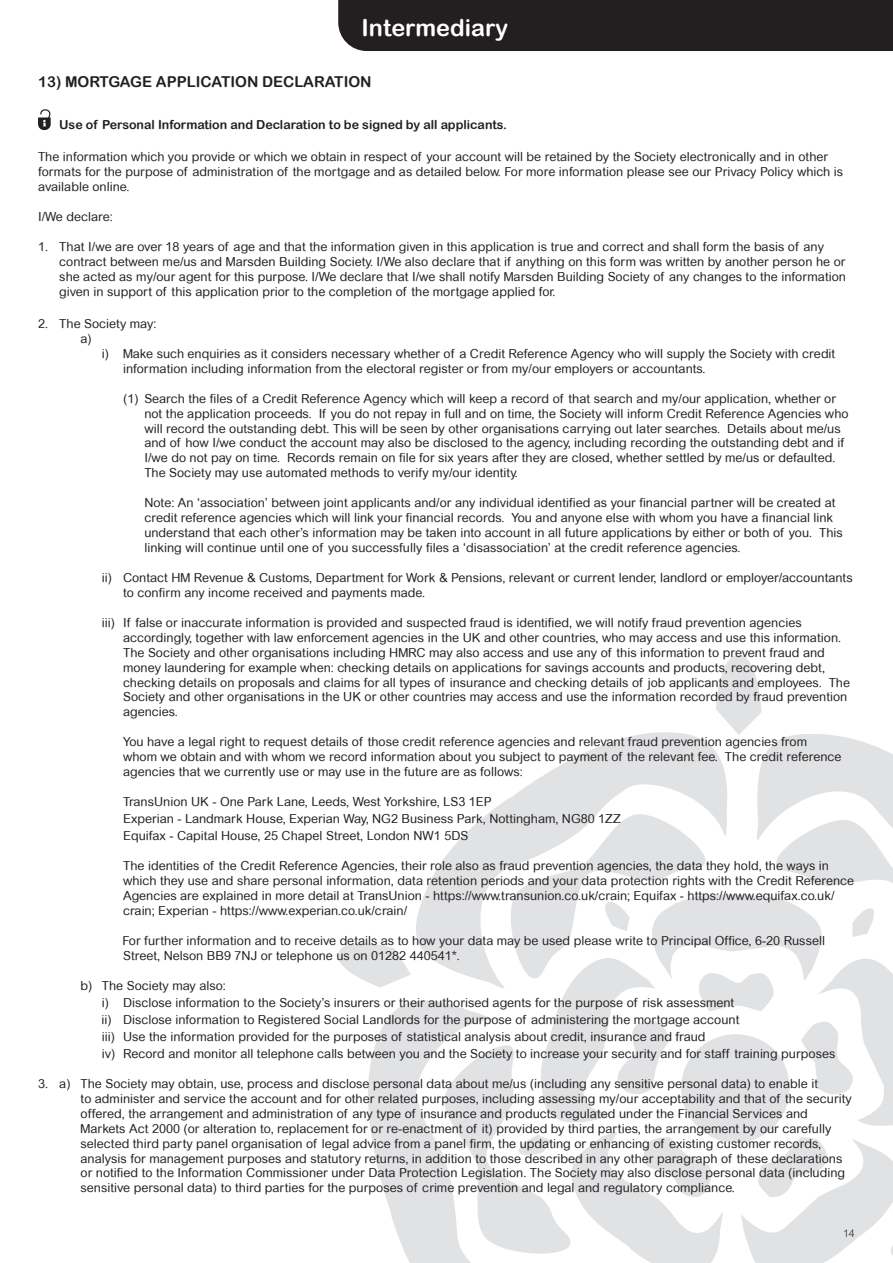
<style>
.page{position:relative;width:893px;height:1263px;background:#fff}
.page>*{position:absolute;margin:0;border:0;box-sizing:border-box;transform-origin:0 0}
.t1{font:23.4px "Arial Rounded MT Bold";color:#fff}
.Heading{font:15px "Arial Rounded MT Bold";color:#231f20}
.tabs{font:12.45px/15px "Arial Rounded MT";color:#231f20}
.tabs-2{font:12.45px "Arial Rounded MT Bold";color:#231f20}
.t2{font:300 10.5px "Arial Rounded MT Std";color:#231f20}
</style>
<div class="page">
<svg style="left:368px;top:987px;width:66px;height:276px;fill:#e1e2e4"></svg>
<svg style="left:338px;top:943px;width:69px;height:44px"></svg>
<svg style="left:407px;top:875px;width:27px;height:115px"></svg>
<svg style="left:434px;top:655px;width:459px;height:608px"></svg>
<div style="left:338px;top:0;width:555px;height:51px;background:#231f20"></div>
<svg style="left:38px;top:109px;width:13px;height:21px"></svg>
<h1 class="t1" style="left:362px;top:14px;width:148px">Intermediary</h1>
<p class="Heading" style="left:38px;top:73px;width:335px">13) MORTGAGE APPLICATION DECLARATION</p>
<p class="tabs-2" style="left:59px;top:118px;width:449px">Use of Personal Information and Declaration to be signed by all applicants.</p>
<p class="tabs" style="left:38px;top:150px;width:807px">The information which you provide or which we obtain in respect of your account will be retained by the Society electronically and in other formats for the purpose of administration of the mortgage and as detailed below. For more information please see our Privacy Policy which is available online.</p>
<p class="tabs" style="left:38px;top:209px;width:76px">I/We declare:</p>
<p class="tabs" style="left:59px;top:239px;width:788px;text-indent:-21px">1. That I/we are over 18 years of age and that the information given in this application is true and correct and shall form the basis of any contract between me/us and Marsden Building Society. I/We also declare that if anything on this form was written by another person he or she acted as my/our agent for this purpose. I/We declare that I/we shall notify Marsden Building Society of any changes to the information given in support of this application prior to the completion of the mortgage applied for.</p>
<p class="tabs" style="left:38px;top:316px;width:120px">2. The Society may:</p>
<p class="tabs" style="left:81px;top:331px;width:13px">a)</p>
<p class="tabs" style="left:123px;top:346px;width:714px;text-indent:-21px">i) Make such enquiries as it considers necessary whether of a Credit Reference Agency who will supply the Society with credit information including information from the electoral register or from my/our employers or accountants.</p>
<p class="tabs" style="left:144px;top:391px;width:706px;text-indent:-21px">(1) Search the files of a Credit Reference Agency which will keep a record of that search and my/our application, whether or not the application proceeds. If you do not repay in full and on time, the Society will inform Credit Reference Agencies who will record the outstanding debt. This will be seen by other organisations carrying out later searches. Details about me/us and of how I/we conduct the account may also be disclosed to the agency, including recording the outstanding debt and if I/we do not pay on time. Records remain on file for six years after they are closed, whether settled by me/us or defaulted.<br>The Society may use automated methods to verify my/our identity.</p>
<p class="tabs" style="left:144px;top:495px;width:700px">Note: An ‘association’ between joint applicants and/or any individual identified as your financial partner will be created at credit reference agencies which will link your financial records. You and anyone else with whom you have a financial link understand that each other’s information may be taken into account in all future applications by either or both of you. This linking will continue until one of you successfully files a ‘disassociation’ at the credit reference agencies.</p>
<p class="tabs" style="left:123px;top:570px;width:731px;text-indent:-21px">ii) Contact HM Revenue &amp; Customs, Department for Work &amp; Pensions, relevant or current lender, landlord or employer/accountants to confirm any income received and payments made.</p>
<p class="tabs" style="left:123px;top:615px;width:728px;text-indent:-21px">iii) If false or inaccurate information is provided and suspected fraud is identified, we will notify fraud prevention agencies accordingly, together with law enforcement agencies in the UK and other countries, who may access and use this information.<br>The Society and other organisations including HMRC may also access and use any of this information to prevent fraud and money laundering for example when: checking details on applications for savings accounts and products, recovering debt, checking details on proposals and claims for all types of insurance and checking details of job applicants and employees. The Society and other organisations in the UK or other countries may access and use the information recorded by fraud prevention agencies.</p>
<p class="tabs" style="left:123px;top:734px;width:720px">You have a legal right to request details of those credit reference agencies and relevant fraud prevention agencies from whom we obtain and with whom we record information about you subject to payment of the relevant fee. The credit reference agencies that we currently use or may use in the future are as follows:</p>
<p class="tabs" style="left:123px;top:794px;width:370px">TransUnion UK - One Park Lane, Leeds, West Yorkshire, LS3 1EP</p>
<p class="tabs" style="left:123px;top:811px;width:499px">Experian - Landmark House, Experian Way, NG2 Business Park, Nottingham, NG80 1ZZ</p>
<p class="tabs" style="left:123px;top:828px;width:347px">Equifax - Capital House, 25 Chapel Street, London NW1 5DS</p>
<p class="tabs" style="left:123px;top:858px;width:733px">The identities of the Credit Reference Agencies, their role also as fraud prevention agencies, the data they hold, the ways in which they use and share personal information, data retention periods and your data protection rights with the Credit Reference Agencies are explained in more detail at TransUnion - https://www.transunion.co.uk/crain; Equifax - https://www.equifax.co.uk/ crain; Experian - https://www.experian.co.uk/crain/</p>
<p class="tabs" style="left:123px;top:933px;width:704px">For further information and to receive details as to how your data may be used please write to Principal Office, 6-20 Russell<br>Street, Nelson BB9 7NJ or telephone us on 01282 440541*.</p>
<p class="tabs" style="left:81px;top:978px;width:147px">b) The Society may also:</p>
<p class="tabs" style="left:102px;top:995px;width:634px">i) Disclose information to the Society’s insurers or their authorised agents for the purpose of risk assessment</p>
<p class="tabs" style="left:102px;top:1012px;width:639px">ii) Disclose information to Registered Social Landlords for the purpose of administering the mortgage account</p>
<p class="tabs" style="left:102px;top:1029px;width:605px">iii) Use the information provided for the purposes of statistical analysis about credit, insurance and fraud</p>
<p class="tabs" style="left:102px;top:1046px;width:735px">iv) Record and monitor all telephone calls between you and the Society to increase your security and for staff training purposes</p>
<p class="tabs" style="left:81px;top:1076px;width:773px;text-indent:-43px">3. a) The Society may obtain, use, process and disclose personal data about me/us (including any sensitive personal data) to enable it<br>to administer and service the account and for other related purposes, including assessing my/our acceptability and that of the security offered, the arrangement and administration of any type of insurance and products regulated under the Financial Services and Markets Act 2000 (or alteration to, replacement for or re-enactment of it) provided by third parties, the arrangement by our carefully selected third party panel organisation of legal advice from a panel firm, the updating or enhancing of existing customer records, analysis for management purposes and statutory returns, in addition to those described in any other paragraph of these declarations or notified to the Information Commissioner under Data Protection Legislation. The Society may also disclose personal data (including sensitive personal data) to third parties for the purposes of crime prevention and legal and regulatory compliance.</p>
<p class="t2" style="left:843px;top:1227px;width:13px">14</p>
</div>
